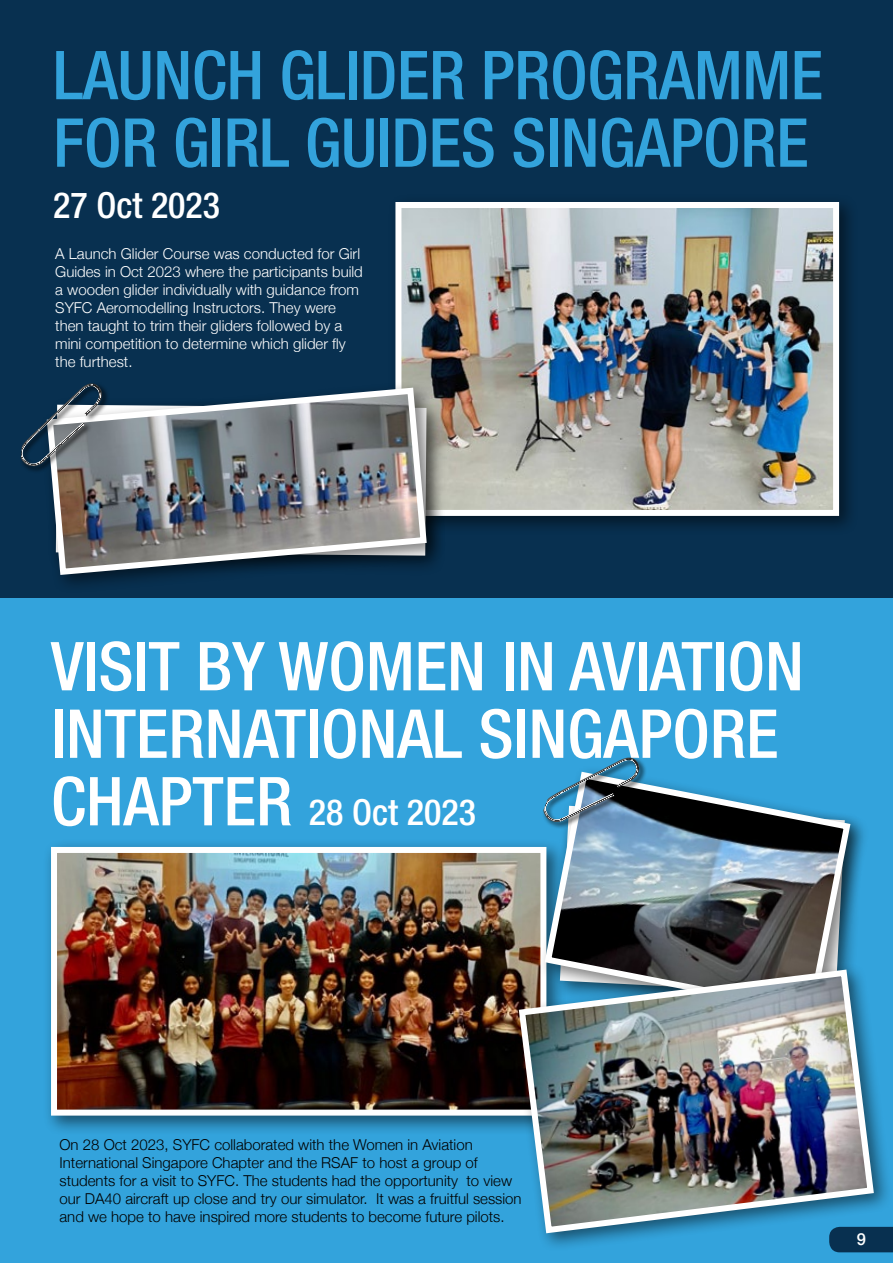
<style>
.page{position:relative;width:893px;height:1263px;background:#fff}
.page>*{position:absolute;margin:0;border:0;box-sizing:border-box;transform-origin:0 0}
.t1{font:500 condensed 67.5px "Helvetica Neue LT Pro";color:#fff}
.t2{font:500 condensed 67.5px "Helvetica Neue LT Pro";letter-spacing:-.005em;color:#33a3dc}
.t3{font:500 condensed 36px "Helvetica Neue LT Pro";color:#fff}
.t4{font:500 16.5px "Helvetica Neue";color:#fff}
.t5{font:300 15px/18px "Helvetica Neue";color:#000}
.t6{font:300 15px/18px "Helvetica Neue";color:#fff}
</style>
<div class="page">
<div style="left:0;top:597px;width:893px;height:666px;background:#33a3dc"></div>
<div style="left:0;top:0;width:893px;height:597px;background:#083050"></div>
<div style="left:43px;top:839px;width:524px;height:297px;background:#000;opacity:.5"></div>
<img style="left:58px;top:854px;width:479px;height:254px">
<div style="left:51px;top:847px;width:495px;height:268px;border:6px solid #fff"></div>
<div style="left:387px;top:194px;width:472px;height:342px;background:#000;opacity:.5"></div>
<img style="left:402px;top:209px;width:430px;height:300px">
<div style="left:395px;top:202px;width:444px;height:314px;border:6px solid #fff"></div>
<div style="left:39px;top:380px;width:407px;height:214px;background:#000;opacity:.5"></div>
<img style="left:44px;top:384px;width:386px;height:194px">
<div style="left:20px;top:382px;width:89px;height:91px;background:#000;opacity:.75"></div>
<svg style="left:21px;top:383px;width:81px;height:83px"></svg>
<div style="left:537px;top:764px;width:333px;height:269px;background:#000;opacity:.5"></div>
<img style="left:541px;top:768px;width:313px;height:194px">
<div style="left:512px;top:962px;width:381px;height:291px;background:#000;opacity:.5"></div>
<img style="left:515px;top:966px;width:362px;height:270px">
<div style="left:542px;top:756px;width:105px;height:73px;background:#000;opacity:.75"></div>
<svg style="left:543px;top:758px;width:96px;height:64px"></svg>
<h1 class="t2" style="left:53px;top:35px;width:67px">LAUNC</h1>
<h1 class="t2" style="left:226px;top:35px;width:168px">H GLIDER</h1>
<h1 class="t2" style="left:481px;top:35px;width:73px">PROGRAMME</h1>
<h1 class="t2" style="left:53px;top:103px;width:35px">FOR</h1>
<h1 class="t2" style="left:173px;top:103px;width:253px">GIRL GUIDES</h1>
<h1 class="t2" style="left:511px;top:103px;width:85px">SINGAPORE</h1>
<h2 class="t3" style="left:53px;top:184px;width:168px">27 OCT 2023</h2>
<p class="t6" style="left:55px;top:244px;width:309px">A Launch Glider Course was conducted for Girl Guides in Oct 2023 where the participants build a wooden glider individually with guidance from SYFC Aeromodelling Instructors. They were then taught to trim their gliders followed by a mini competition to determine which glider fly the furthest.</p>
<h1 class="t1" style="left:51px;top:626px;width:317px">VISIT BY WOMEN</h1>
<h1 class="t1" style="left:502px;top:626px;width:262px">IN AVIATION</h1>
<h1 class="t1" style="left:51px;top:694px;width:33px">INTERNAT</h1>
<h1 class="t1" style="left:306px;top:694px;width:51px">IONAL</h1>
<h1 class="t1" style="left:479px;top:694px;width:86px">SINGAPORE</h1>
<h1 class="t1" style="left:51px;top:761px;width:108px">CHAPTER</h1>
<h2 class="t3" style="left:309px;top:791px;width:168px">28 OCT 2023</h2>
<p class="t5" style="left:60px;top:1134px;width:464px">On 28 Oct 2023, SYFC collaborated with the Women in Aviation International Singapore Chapter and the RSAF to host a group of students for a visit to SYFC. The students had the opportunity to view our DA40 aircraft up close and try our simulator. It was a fruitful session and we hope to have inspired more students to become future pilots.</p>
<p class="t4" style="left:857px;top:1226px;width:11px">9</p>
</div>
